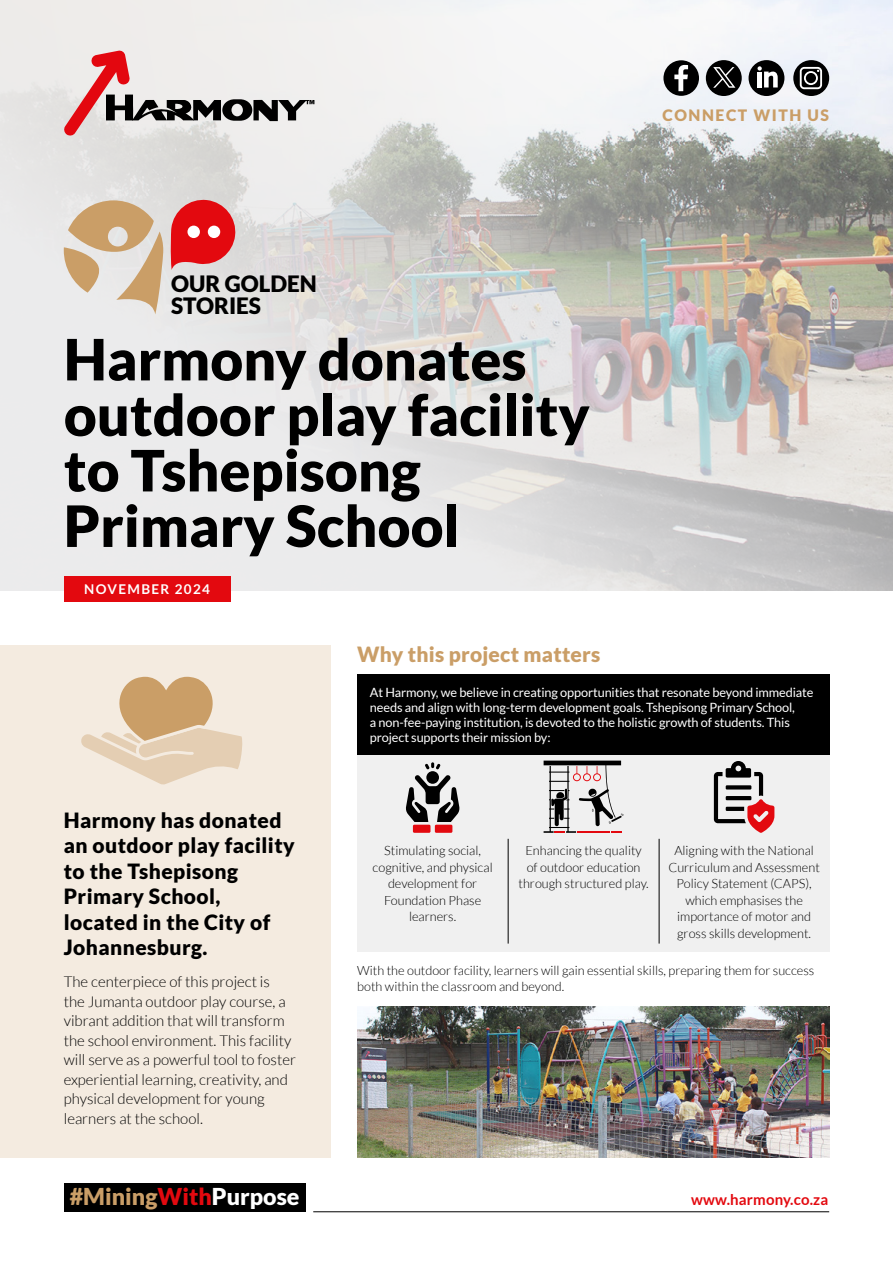
<style>
.page{position:relative;width:893px;height:1263px;background:#fff}
.page>*{position:absolute;margin:0;border:0;box-sizing:border-box;transform-origin:0 0}
.t1{font:900 57px/55.5px "Lato";color:#000}
.t2{font:900 23.25px "Lato";color:#ca9e67}
.t3{font:900 22.5px/22.5px "Lato";color:#000}
.t4{font:900 21px/25.5px "Lato";letter-spacing:.02em;color:#000}
.t5{font:900 21px "Lato";letter-spacing:.01em;color:#ca9e67}
.t6{font:900 15.75px "Lato";letter-spacing:.1em;color:#ca9e67}
.t7{font:300 15px/19.5px "Lato";color:#000}
._24-H1{font:700 15px "Lato";letter-spacing:.01em;color:#e3090f}
.t8{font:700 13.5px "Lato";letter-spacing:.1em;color:#fff}
.t9{font:300 12.75px/16.5px "Lato";color:#000;text-align:center}
.t10{font:12.75px/15px "Lato";letter-spacing:-.01em;color:#fff}
.s1{color:#e3090f}
.s2{color:#fff}
</style>
<div class="page">
<div style="left:357px;top:755px;width:472px;height:196px;background:#f0f0f0"></div>
<div style="left:0;top:645px;width:330px;height:512px;background:#f4ebe0"></div>
<img style="left:0;top:0;width:893px;height:590px">
<hr style="left:313px;top:1211px;width:516px;height:1px;background:#000">
<svg style="left:63px;top:50px;width:251px;height:86px;background:#cebcbc"></svg>
<div style="left:64px;top:1183px;width:242px;height:29px;background:#000"></div>
<div style="left:663px;top:60px;width:36px;height:36px;background:#000;border-radius:50%"></div>
<svg style="left:674px;top:65px;width:14px;height:26px"></svg>
<div style="left:749px;top:60px;width:35px;height:36px;background:#000;border-radius:18px"></div>
<svg style="left:757px;top:66px;width:21px;height:21px"></svg>
<svg style="left:793px;top:60px;width:36px;height:36px"></svg>
<svg style="left:800px;top:67px;width:22px;height:22px"></svg>
<div style="left:706px;top:60px;width:36px;height:36px;background:#000;border-radius:18px"></div>
<svg style="left:713px;top:67px;width:22px;height:21px"></svg>
<svg style="left:170px;top:198px;width:67px;height:72px;background:#e1494d"></svg>
<svg style="left:64px;top:200px;width:99px;height:114px;background:#d9c5ab"></svg>
<div style="left:187px;top:226px;width:13px;height:12px;background:#fff;border-radius:50%"></div>
<div style="left:208px;top:226px;width:12px;height:12px;background:#fff;border-radius:50%"></div>
<div style="left:357px;top:674px;width:472px;height:81px;background:#000"></div>
<div style="left:64px;top:576px;width:166px;height:26px;background:#e3090f"></div>
<hr style="left:508px;top:839px;width:1px;height:104px;background:#000">
<hr style="left:659px;top:839px;width:1px;height:104px;background:#000">
<div style="left:435px;top:825px;width:17px;height:8px;background:#e3090f"></div>
<div style="left:413px;top:825px;width:17px;height:8px;background:#e3090f"></div>
<svg style="left:425px;top:762px;width:15px;height:7px"></svg>
<svg style="left:406px;top:775px;width:54px;height:47px"></svg>
<div style="left:426px;top:771px;width:13px;height:13px;background:#000;border-radius:50%"></div>
<svg style="left:544px;top:761px;width:80px;height:72px"></svg>
<svg style="left:714px;top:761px;width:60px;height:72px"></svg>
<img style="left:357px;top:1007px;width:472px;height:150px">
<svg style="left:81px;top:676px;width:162px;height:109px"></svg>
<p class="t3" style="left:171px;top:272px;width:147px">OUR GOLDEN<br>STORIES</p>
<p class="t1" style="left:64px;top:331px;width:528px">Harmony donates outdoor play facility to Tshepisong<br>Primary School</p>
<p class="t8" style="left:84px;top:582px;width:127px">NOVEMBER 2024</p>
<p class="t5" style="left:357px;top:642px;width:245px">Why this project matters</p>
<h1 class="t6" style="left:662px;top:106px;width:168px">CONNECT WITH US</h1>
<p class="t4" style="left:64px;top:807px;width:233px">Harmony has donated an outdoor play facility to the Tshepisong<br>Primary School, located in the City of<br>Johannesburg.</p>
<p class="t7" style="left:64px;top:972px;width:234px">The centerpiece of this project is<br>the Jumanta outdoor play course, a vibrant addition that will transform the school environment. This facility will serve as a powerful tool to foster experiential learning, creativity, and physical development for young learners at the school.</p>
<p class="t2" style="left:70px;top:1183px;width:231px">#Mining<span class="s1">With</span><span class="s2">Purpose</span></p>
<p class="t10" style="left:370px;top:685px;width:445px">At Harmony, we believe in creating opportunities that resonate beyond immediate needs and align with long-term development goals. Tshepisong Primary School,<br>a non-fee-paying institution, is devoted to the holistic growth of students. This project supports their mission by:</p>
<p class="t9" style="left:373px;top:842px;width:122px">Stimulating social, cognitive, and physical development for<br>Foundation Phase learners.</p>
<p class="t9" style="left:519px;top:842px;width:132px">Enhancing the quality of outdoor education through structured play.</p>
<p class="t9" style="left:668px;top:842px;width:153px">Aligning with the National<br>Curriculum and Assessment<br>Policy Statement (CAPS), which emphasises the importance of motor and gross skills development.</p>
<p class="t9" style="left:357px;top:962px;width:459px;text-align:left">With the outdoor facility, learners will gain essential skills, preparing them for success both within the classroom and beyond.</p>
<p class="_24-H1" style="left:691px;top:1190px;width:139px">www.harmony.co.za</p>
</div>
